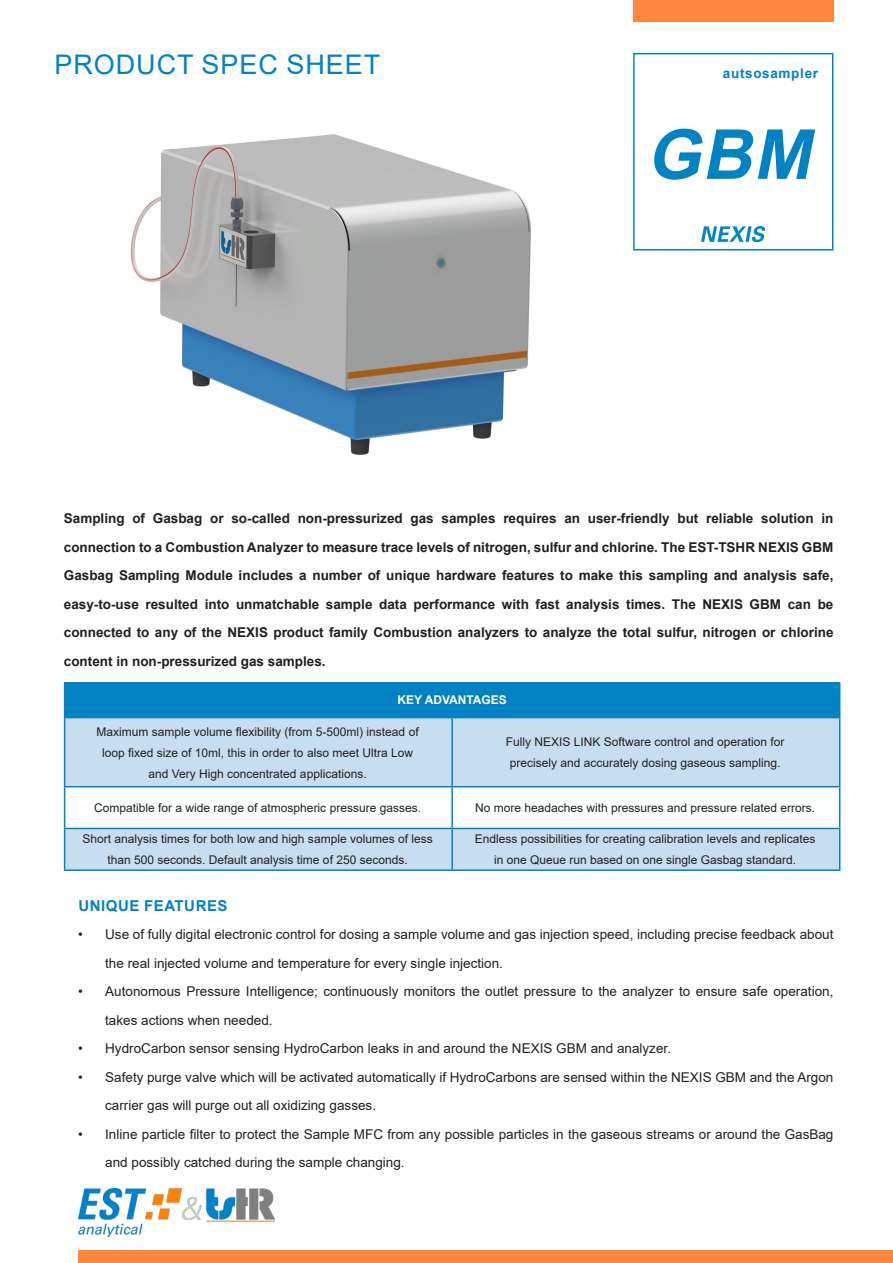
<style>
.page{position:relative;width:893px;height:1263px;background:#fff}
.page>*{position:absolute;margin:0;border:0;box-sizing:border-box;transform-origin:0 0}
.t1{font:italic 700 69px "Arial";color:#0082c3}
.t2{font:27px "Arial";letter-spacing:.035em;color:#0082c3}
.t3{font:700 15px "Arial";letter-spacing:.035em;color:#0082c3}
.t4{font:13.5px/28.5px "Arial";color:#231f20}
.t5{font:700 13.5px/28.5px "Arial";color:#231f20;text-align:justify}
.t6{font:700 13.5px "Arial";letter-spacing:.05em;color:#0082c3}
.t7{font:12px/21px "Arial";color:#231f20;text-align:center}
.t8{font:700 12px "Arial";color:#fff}
</style>
<div class="page">
<img style="left:130px;top:52px;width:676px;height:403px">
<div style="left:78px;top:1250px;width:815px;height:13px;background:#ff873e"></div>
<img style="left:701px;top:226px;width:63px;height:15px">
<div style="left:65px;top:682px;width:775px;height:36px;background:#0082c3"></div>
<svg style="left:65px;top:718px;width:774px;height:151px;fill:#c7def0"></svg>
<hr style="left:64px;top:682px;width:1px;height:35px;background:#0082c3">
<hr style="left:64px;top:717px;width:388px;height:1px;background:#0082c3">
<hr style="left:64px;top:718px;width:1px;height:68px;background:#0082c3">
<hr style="left:451px;top:718px;width:2px;height:68px;background:#0082c3">
<hr style="left:839px;top:718px;width:1px;height:68px;background:#0082c3">
<hr style="left:64px;top:786px;width:388px;height:1px;background:#0082c3">
<hr style="left:64px;top:787px;width:1px;height:41px;background:#0082c3">
<hr style="left:452px;top:786px;width:388px;height:1px;background:#0082c3">
<hr style="left:451px;top:787px;width:2px;height:41px;background:#0082c3">
<hr style="left:839px;top:787px;width:1px;height:41px;background:#0082c3">
<hr style="left:64px;top:828px;width:388px;height:1px;background:#0082c3">
<hr style="left:64px;top:829px;width:1px;height:40px;background:#0082c3">
<hr style="left:452px;top:828px;width:388px;height:1px;background:#0082c3">
<hr style="left:451px;top:829px;width:2px;height:40px;background:#0082c3">
<hr style="left:839px;top:829px;width:1px;height:40px;background:#0082c3">
<hr style="left:64px;top:869px;width:388px;height:2px;background:#0082c3">
<hr style="left:452px;top:869px;width:388px;height:2px;background:#0082c3">
<img style="left:78px;top:1188px;width:196px;height:48px">
<div style="left:628px;top:129px;width:201px;height:52px;background:#fff"></div>
<div style="left:633px;top:53px;width:200px;height:198px;border:2px solid #0082c3"></div>
<div style="left:633px;top:0;width:200px;height:21px;background:#ff873e"></div>
<p class="t2" style="left:54px;top:46px;width:327px">PRODUCT SPEC SHEET</p>
<p class="t6" style="left:723px;top:63px;width:97px">autsosampler</p>
<p class="t1" style="left:647px;top:106px;width:184px">GBM</p>
<p class="t5" style="left:64px;top:504px;width:771px">Sampling of Gasbag or so-called non-pressurized gas samples requires an user-friendly but reliable solution in connection to a Combustion Analyzer to measure trace levels of nitrogen, sulfur and chlorine. The EST-TSHR NEXIS GBM Gasbag Sampling Module includes a number of unique hardware features to make this sampling and analysis safe, easy-to-use resulted into unmatchable sample data performance with fast analysis times. The NEXIS GBM can be connected to any of the NEXIS product family Combustion analyzers to analyze the total sulfur, nitrogen or chlorine content in non-pressurized gas samples.</p>
<p class="t8" style="left:397px;top:692px;width:111px">KEY ADVANTAGES</p>
<p class="t7" style="left:97px;top:721px;width:324px">Maximum sample volume flexibility (from 5-500ml) instead of</p>
<p class="t7" style="left:102px;top:742px;width:312px">loop fixed size of 10ml, this in order to also meet Ultra Low</p>
<p class="t7" style="left:149px;top:763px;width:220px">and Very High concentrated applications.</p>
<p class="t7" style="left:506px;top:731px;width:280px">Fully NEXIS LINK Software control and operation for</p>
<p class="t7" style="left:510px;top:752px;width:272px">precisely and accurately dosing gaseous sampling.</p>
<p class="t7" style="left:94px;top:797px;width:328px">Compatible for a wide range of atmospheric pressure gasses.</p>
<p class="t7" style="left:475px;top:797px;width:342px">No more headaches with pressures and pressure related errors.</p>
<p class="t7" style="left:83px;top:828px;width:352px">Short analysis times for both low and high sample volumes of less than 500 seconds. Default analysis time of 250 seconds.</p>
<p class="t7" style="left:475px;top:828px;width:342px">Endless possibilities for creating calibration levels and replicates</p>
<p class="t7" style="left:494px;top:849px;width:304px">in one Queue run based on one single Gasbag standard.</p>
<p class="t3" style="left:78px;top:895px;width:151px">UNIQUE FEATURES</p>
<p class="t4" style="left:105px;top:920px;width:730px;text-indent:-27px">• Use of fully digital electronic control for dosing a sample volume and gas injection speed, including precise feedback about the real injected volume and temperature for every single injection.</p>
<p class="t4" style="left:105px;top:977px;width:730px;text-indent:-27px">• Autonomous Pressure Intelligence; continuously monitors the outlet pressure to the analyzer to ensure safe operation, takes actions when needed.</p>
<p class="t4" style="left:78px;top:1034px;width:594px">• HydroCarbon sensor sensing HydroCarbon leaks in and around the NEXIS GBM and analyzer.</p>
<p class="t4" style="left:105px;top:1062px;width:730px;text-indent:-27px">• Safety purge valve which will be activated automatically if HydroCarbons are sensed within the NEXIS GBM and the Argon carrier gas will purge out all oxidizing gasses.</p>
<p class="t4" style="left:105px;top:1119px;width:730px;text-indent:-27px">• Inline particle filter to protect the Sample MFC from any possible particles in the gaseous streams or around the GasBag and possibly catched during the sample changing.</p>
</div>
